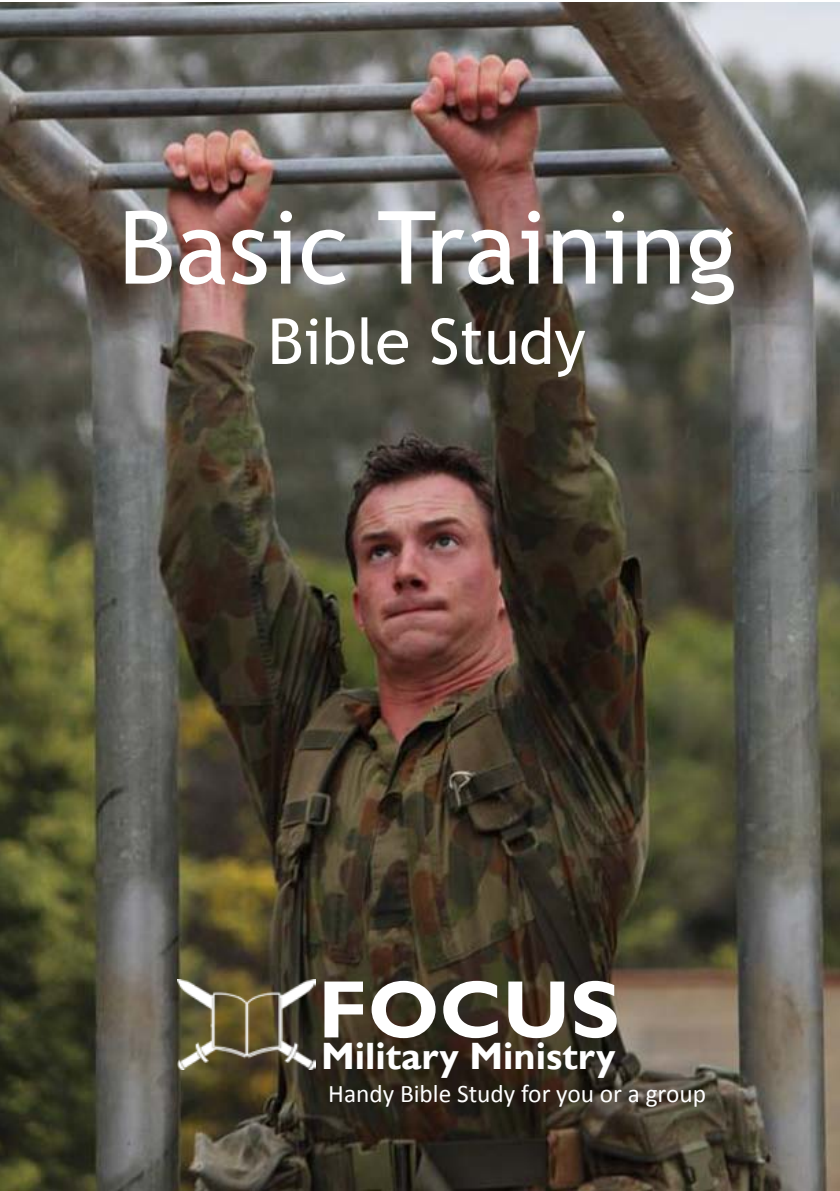
<style>
.page{position:relative;width:840px;height:1191px;background:#fff}
.page>*{position:absolute;margin:0;border:0;box-sizing:border-box;transform-origin:0 0}
.t1{font:101.2px "Trebuchet MS";color:#fff}
.t2{font:700 81.8px "Gill Sans";color:#fff}
.t3{font:63.2px "Trebuchet MS";color:#fff}
.t4{font:700 38px "Gill Sans";color:#fff}
.t5{font:25.4px "Calibri";color:#fff}
</style>
<div class="page">
<img style="left:0;top:3px;width:839px;height:1188px">
<img style="left:177px;top:979px;width:138px;height:90px">
<h1 class="t1" style="left:118px;top:188px;width:619px">Basic Training</h1>
<h3 class="t3" style="left:267px;top:304px;width:319px">Bible Study</h3>
<h2 class="t2" style="left:318px;top:960px;width:302px">FOCUS</h2>
<h3 class="t4" style="left:321px;top:1033px;width:296px">Military Ministry</h3>
<p class="t5" style="left:328px;top:1077px;width:379px">Handy Bible Study for you or a group</p>
</div>
